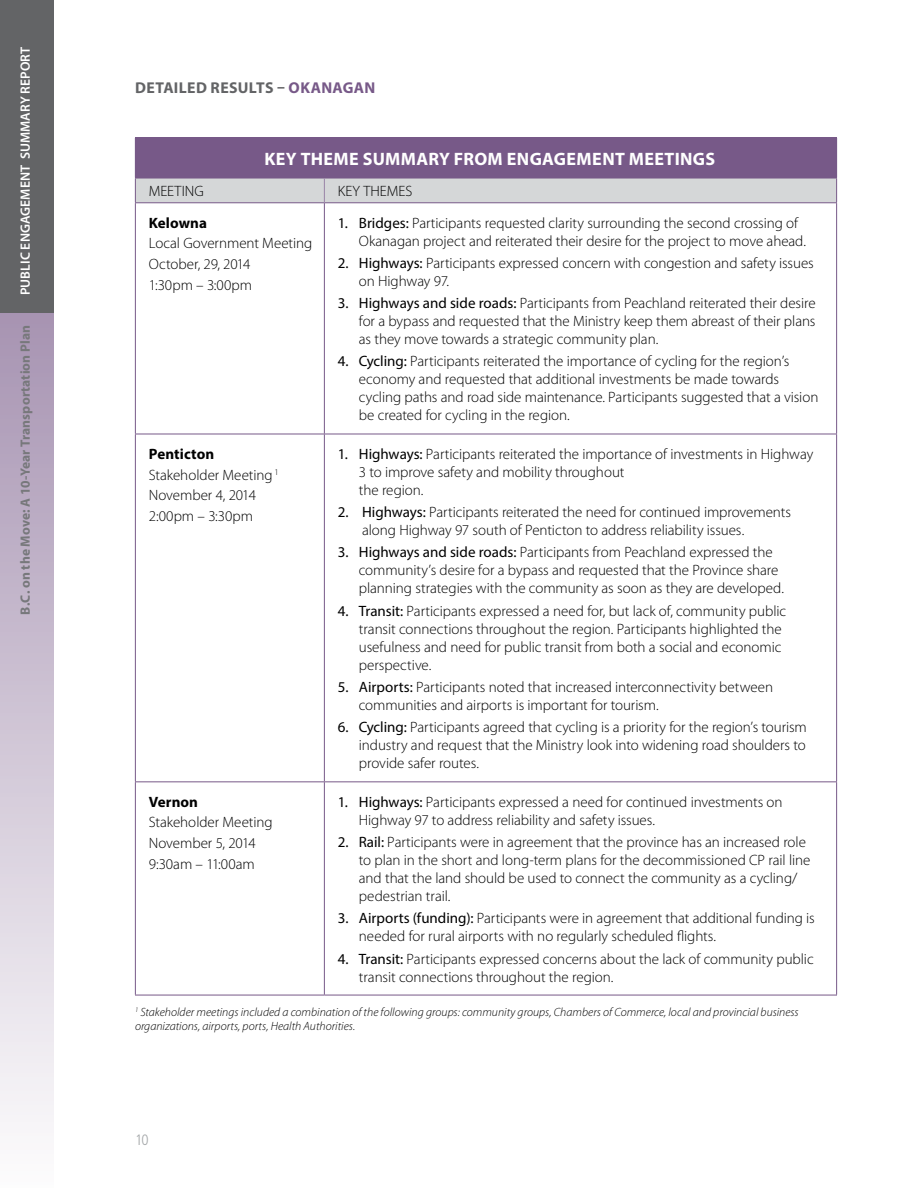
<style>
.page{position:relative;width:918px;height:1188px;background:#fff}
.page>*{position:absolute;margin:0;border:0;box-sizing:border-box;transform-origin:0 0}
.t1{font:700 18px "Myriad Pro";letter-spacing:.02em;color:#fff}
.t2{font:700 15.75px "Myriad Pro";letter-spacing:.025em;color:#636466}
.t3{font:300 15px/18px "Myriad Pro";letter-spacing:-.005em;color:#000}
.t4{font:700 15px "Myriad Pro";letter-spacing:.005em;color:#000}
.t5{font:300 condensed 15px "Frutiger";color:#a4a7a9}
.t6{font:700 13.5px "Myriad Pro";letter-spacing:.01em;color:#77787b}
.t7{font:600 13.5px "Myriad Pro";letter-spacing:.01em;color:#fff}
.t8{font:italic 300 12px/13.5px "Myriad Pro";letter-spacing:.005em;color:#000}
.s1{color:#775988}
.s2{font-weight:400}
.s3{font-weight:700}
</style>
<div class="page">
<div style="left:0;top:310px;width:54px;height:878px;background:linear-gradient(to bottom,#a793b2,#fdfcfd)"></div>
<div style="left:0;top:0;width:54px;height:313px;background:#636466"></div>
<div style="left:135px;top:138px;width:702px;height:40px;background:#775988"></div>
<hr style="left:135px;top:137px;width:189px;height:1px;background:#775988">
<hr style="left:324px;top:137px;width:513px;height:1px;background:#775988">
<hr style="left:135px;top:203px;width:1px;height:231px;background:#775988">
<hr style="left:324px;top:203px;width:1px;height:231px;background:#775988">
<hr style="left:836px;top:203px;width:1px;height:231px;background:#775988">
<hr style="left:135px;top:434px;width:189px;height:1px;background:#775988">
<hr style="left:135px;top:434px;width:1px;height:347px;background:#775988">
<hr style="left:324px;top:434px;width:513px;height:1px;background:#775988">
<hr style="left:324px;top:434px;width:1px;height:347px;background:#775988">
<hr style="left:836px;top:434px;width:1px;height:347px;background:#775988">
<hr style="left:135px;top:781px;width:189px;height:1px;background:#775988">
<hr style="left:135px;top:782px;width:1px;height:213px;background:#775988">
<hr style="left:324px;top:781px;width:513px;height:1px;background:#775988">
<hr style="left:324px;top:782px;width:1px;height:213px;background:#775988">
<hr style="left:836px;top:782px;width:1px;height:213px;background:#775988">
<hr style="left:135px;top:995px;width:189px;height:1px;background:#775988">
<hr style="left:324px;top:995px;width:513px;height:1px;background:#775988">
<svg style="left:135px;top:178px;width:702px;height:25px;background:#d0d0d3"></svg>
<p class="t7" style="left:17px;top:295px;width:250px;rotate:-90deg">PUBLIC ENGAGEMENT SUMMARY REPORT</p>
<p class="t6" style="left:17px;top:615px;width:291px;rotate:-90deg">B.C. on the Move: A 10-Year Transportation Plan</p>
<p class="t2" style="left:135px;top:77px;width:242px">DETAILED RESULTS – <span class="s1">OKANAGAN</span></p>
<p class="t1" style="left:264px;top:147px;width:452px">KEY THEME SUMMARY FROM ENGAGEMENT MEETINGS</p>
<p class="t3" style="left:149px;top:182px;width:56px">MEETING</p>
<p class="t3" style="left:338px;top:182px;width:76px">KEY THEMES</p>
<p class="t4" style="left:149px;top:213px;width:60px">Kelowna</p>
<p class="t3" style="left:149px;top:233px;width:165px;line-height:20.9px">Local Government Meeting<br>October, 29, 2014<br>1:30pm – 3:00pm</p>
<p class="t3" style="left:359px;top:214px;width:449px;text-indent:-21px"><span class="s2">1. Bridges:</span> Participants requested clarity surrounding the second crossing of<br>Okanagan project and reiterated their desire for the project to move ahead.</p>
<p class="t3" style="left:359px;top:254px;width:456px;text-indent:-21px"><span class="s2">2. Highways:</span> Participants expressed concern with congestion and safety issues on Highway 97.</p>
<p class="t3" style="left:359px;top:294px;width:458px;text-align:justify;text-indent:-21px"><span class="s2">3. Highways and side roads:</span> Participants from Peachland reiterated their desire for a bypass and requested that the Ministry keep them abreast of their plans as they move towards a strategic community plan.</p>
<p class="t3" style="left:359px;top:353px;width:461px;text-indent:-21px"><span class="s2">4. Cycling:</span> Participants reiterated the importance of cycling for the region’s economy and requested that additional investments be made towards cycling paths and road side maintenance. Participants suggested that a vision be created for cycling in the region.</p>
<p class="t3" style="left:149px;top:444px;width:132px;line-height:20.9px"><span class="s3">Penticton<br></span>Stakeholder Meeting <sup>1<br></sup>November 4, 2014<br>2:00pm – 3:30pm</p>
<p class="t3" style="left:359px;top:445px;width:456px;text-indent:-21px"><span class="s2">1. Highways:</span> Participants reiterated the importance of investments in Highway<br>3 to improve safety and mobility throughout<br>the region.</p>
<p class="t3" style="left:362px;top:503px;width:431px;text-indent:-24px"><span class="s2">2. Highways:</span> Participants reiterated the need for continued improvements along Highway 97 south of Penticton to address reliability issues.</p>
<p class="t3" style="left:359px;top:544px;width:427px;text-indent:-21px"><span class="s2">3. Highways and side roads:</span> Participants from Peachland expressed the community’s desire for a bypass and requested that the Province share planning strategies with the community as soon as they are developed.</p>
<p class="t3" style="left:359px;top:602px;width:429px;text-indent:-21px"><span class="s2">4. Transit:</span> Participants expressed a need for, but lack of, community public transit connections throughout the region. Participants highlighted the usefulness and need for public transit from both a social and economic perspective.</p>
<p class="t3" style="left:359px;top:678px;width:416px;text-indent:-21px"><span class="s2">5. Airports:</span> Participants noted that increased interconnectivity between communities and airports is important for tourism.</p>
<p class="t3" style="left:359px;top:719px;width:450px;text-align:justify;text-indent:-21px"><span class="s2">6. Cycling:</span> Participants agreed that cycling is a priority for the region’s tourism industry and request that the Ministry look into widening road shoulders to provide safer routes.</p>
<p class="t3" style="left:359px;top:793px;width:425px;text-indent:-21px"><span class="s2">1. Highways:</span> Participants expressed a need for continued investments on<br>Highway 97 to address reliability and safety issues.</p>
<p class="t3" style="left:359px;top:833px;width:453px;text-indent:-21px"><span class="s2">2. Rail:</span> Participants were in agreement that the province has an increased role to plan in the short and long-term plans for the decommissioned CP rail line and that the land should be used to connect the community as a cycling/ pedestrian trail.</p>
<p class="t3" style="left:359px;top:909px;width:457px;text-indent:-21px"><span class="s2">3. Airports (funding):</span> Participants were in agreement that additional funding is needed for rural airports with no regularly scheduled flights.</p>
<p class="t3" style="left:359px;top:950px;width:456px;text-indent:-21px"><span class="s2">4. Transit:</span> Participants expressed concerns about the lack of community public transit connections throughout the region.</p>
<p class="t8" style="left:135px;top:1006px;width:665px"><sup>1</sup> Stakeholder meetings included a combination of the following groups: community groups, Chambers of Commerce, local and provincial business organizations, airports, ports, Health Authorities.</p>
<p class="t4" style="left:149px;top:792px;width:51px">Vernon</p>
<p class="t3" style="left:149px;top:812px;width:125px;line-height:20.9px">Stakeholder Meeting<br>November 5, 2014<br>9:30am – 11:00am</p>
<p class="t5" style="left:135px;top:1132px;width:15px">10</p>
</div>
